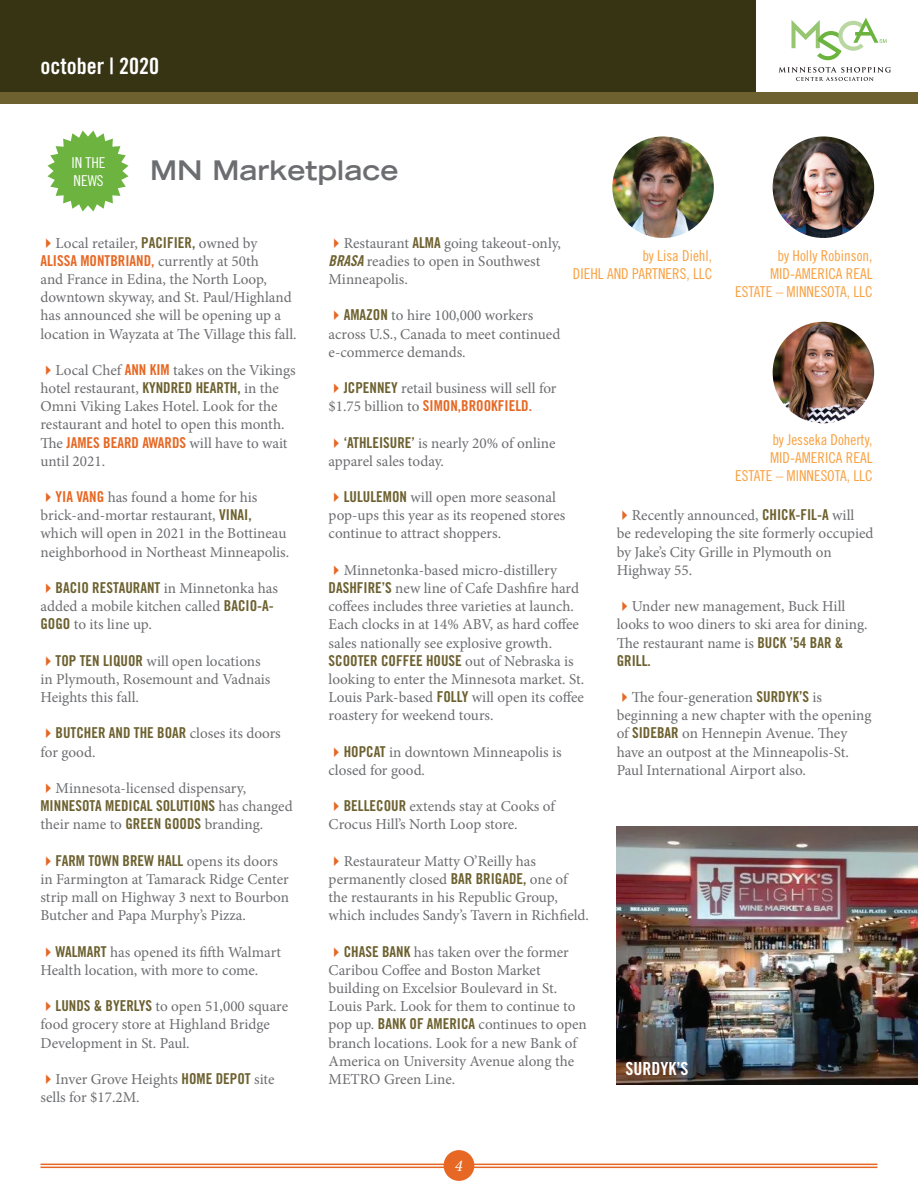
<style>
.page{position:relative;width:918px;height:1188px;background:#fff}
.page>*{position:absolute;margin:0;border:0;box-sizing:border-box;transform-origin:0 0}
.t1{font:700 expanded 27px "Trade Gothic LH";color:#6c6d70}
.t2{font:22.5px "Trade Gothic Bold Cond Twenty";color:#fff}
.t3{font:18px "Trade Gothic Bold Cond Twenty";color:#fff}
.t4{font:italic 16.5px "Minion Pro";color:#fff}
.t5{font:15.15px/18.1px "Minion Pro";color:#6c6d70}
.t6{font:15px "Trade Gothic Bold Cond Twenty";color:#6d6130}
.t7{font:15px/18px "Trade Gothic LT Std Cn 18";color:#f8a040;text-align:right}
.t8{font:15px "Trade Gothic Bold Cond Twenty";color:#e66824}
.t9{font:15px/18px "Trade Gothic LT Std Cn 18";color:#fff}
.s1{color:#e66824}
.s2{font-family:"Trade Gothic Bold Cond Twenty";font-size:15px;color:#6d6130}
.s3{font-family:"Minion Pro";font-size:15.15px;color:#6c6d70}
.s4{font-family:"Trade Gothic Bold Cond Twenty";font-size:15px;color:#e66824}
.s5{font-family:"Trade Gothic Bold Cond Twenty Obl";font-size:15px;color:#6d6130}
</style>
<div class="page">
<svg style="left:779px;top:67px;width:112px;height:14px"></svg>
<svg style="left:791px;top:18px;width:95px;height:42px"></svg>
<div style="left:0;top:0;width:756px;height:94px;background:#373414"></div>
<div style="left:0;top:92px;width:918px;height:12px;background:#6d6130"></div>
<hr style="left:40px;top:1164px;width:838px;height:1px;background:#e66824">
<hr style="left:40px;top:1167px;width:838px;height:1px;background:#e66824">
<div style="left:444px;top:1150px;width:30px;height:31px;background:#e66824;border-radius:50%"></div>
<img style="left:617px;top:826px;width:301px;height:259px">
<svg style="left:48px;top:131px;width:81px;height:81px"></svg>
<img style="left:773px;top:322px;width:101px;height:101px;border-radius:51px">
<img style="left:773px;top:136px;width:101px;height:102px;border-radius:51px">
<img style="left:612px;top:136px;width:102px;height:102px;border-radius:51px">
<h2 class="t2" style="left:40px;top:52px;width:120px">october | 2020</h2>
<p class="t9" style="left:71px;top:154px;width:36px">IN THE<br>NEWS</p>
<h1 class="t1" style="left:150px;top:153px;width:250px">MN Marketplace</h1>
<p class="t5" style="left:40px;top:234px;width:218px"><span class="s1">✔</span>Local retailer, <span class="s2">PACIFIER,</span> owned by</p>
<p class="t8" style="left:40px;top:251px;width:220px">ALISSA MONTBRIAND, <span class="s3">currently at 50th</span></p>
<p class="t5" style="left:40px;top:270px;width:258px">and France in Edina, the North Loop, downtown skyway, and St. Paul/Highland has announced she will be opening up a location in Wayzata at The Village this fall.</p>
<p class="t5" style="left:40px;top:361px;width:257px"><span class="s1">✔</span>Local Chef <span class="s4">ANN KIM</span> takes on the Vikings hotel restaurant, <span class="s2">KYNDRED HEARTH,</span> in the Omni Viking Lakes Hotel. Look for the restaurant and hotel to open this month.<br>The <span class="s4">JAMES BEARD AWARDS</span> will have to wait until 2021.</p>
<p class="t5" style="left:40px;top:488px;width:250px"><span class="s1">✔</span><span class="s4">YIA VANG</span> has found a home for his brick-and-mortar restaurant, <span class="s2">VINAI, </span>which will open in 2021 in the Bottineau neighborhood in Northeast Minneapolis.</p>
<p class="t6" style="left:40px;top:579px;width:239px"><span class="s1">✔</span>BACIO RESTAURANT <span class="s3">in Minnetonka has</span></p>
<p class="t5" style="left:40px;top:597px;width:235px">added a mobile kitchen called <span class="s2">BACIO-A-<br>GOGO</span> to its line up.</p>
<p class="t5" style="left:41px;top:652px;width:232px"><span class="s1">✔</span><span class="s2">TOP TEN LIQUOR</span> will open locations in Plymouth, Rosemount and Vadnais<br>Heights this fall.</p>
<p class="t6" style="left:41px;top:724px;width:242px"><span class="s1">✔</span>BUTCHER AND THE BOAR <span class="s3">closes its doors</span></p>
<p class="t5" style="left:40px;top:743px;width:57px">for good.</p>
<p class="t5" style="left:40px;top:779px;width:207px"><span class="s1">✔</span>Minnesota-licensed dispensary,</p>
<p class="t6" style="left:40px;top:797px;width:254px">MINNESOTA MEDICAL SOLUTIONS <span class="s3">has changed</span></p>
<p class="t5" style="left:40px;top:816px;width:224px">their name to <span class="s2">GREEN GOODS</span> branding.</p>
<p class="t6" style="left:40px;top:851px;width:239px"><span class="s1">✔</span>FARM TOWN BREW HALL <span class="s3">opens its doors</span></p>
<p class="t5" style="left:40px;top:870px;width:250px;text-align:justify">in Farmington at Tamarack Ridge Center strip mall on Highway 3 next to Bourbon Butcher and Papa Murphy’s Pizza.</p>
<p class="t5" style="left:40px;top:943px;width:242px"><span class="s1">✔</span><span class="s2">WALMART</span> has opened its fifth Walmart<br>Health location, with more to come.</p>
<p class="t5" style="left:40px;top:997px;width:249px"><span class="s1">✔</span><span class="s2">LUNDS &amp; BYERLYS</span> to open 51,000 square food grocery store at Highland Bridge<br>Development in St. Paul.</p>
<p class="t5" style="left:40px;top:1070px;width:236px"><span class="s1">✔</span>Inver Grove Heights <span class="s2">HOME DEPOT</span> site sells for $17.2M.</p>
<p class="t5" style="left:329px;top:234px;width:234px"><span class="s1">✔</span>Restaurant <span class="s2">ALMA</span> going takeout-only,<br><span class="s5">BRASA</span> readies to open in Southwest<br>Minneapolis.</p>
<p class="t5" style="left:329px;top:306px;width:233px"><span class="s1">✔</span><span class="s2">AMAZON</span> to hire 100,000 workers across U.S., Canada to meet continued e-commerce demands.</p>
<p class="t5" style="left:329px;top:379px;width:230px"><span class="s1">✔</span><span class="s2">JCPENNEY</span> retail business will sell for</p>
<p class="t8" style="left:329px;top:397px;width:205px"><span class="s3">$1.75 billion to</span> SIMON,BROOKFIELD.</p>
<p class="t5" style="left:329px;top:434px;width:229px"><span class="s1">✔</span><span class="s2">‘ATHLEISURE’</span> is nearly 20% of online apparel sales today.</p>
<p class="t5" style="left:329px;top:488px;width:238px"><span class="s1">✔</span><span class="s2">LULULEMON</span> will open more seasonal pop-ups this year as its reopened stores continue to attract shoppers.</p>
<p class="t5" style="left:329px;top:561px;width:252px"><span class="s1">✔</span>Minnetonka-based micro-distillery <span class="s2">DASHFIRE’S</span> new line of Cafe Dashfire hard coffees includes three varieties at launch.<br>Each clocks in at 14% ABV, as hard coffee sales nationally see explosive growth.</p>
<p class="t6" style="left:329px;top:651px;width:247px">SCOOTER COFFEE HOUSE <span class="s3">out of Nebraska is</span></p>
<p class="t5" style="left:329px;top:670px;width:257px;text-align:justify">looking to enter the Minnesota market. St.<br>Louis Park-based <span class="s2">FOLLY</span> will open its coffee roastery for weekend tours.</p>
<p class="t5" style="left:329px;top:743px;width:235px"><span class="s1">✔</span><span class="s2">HOPCAT</span> in downtown Minneapolis is closed for good.</p>
<p class="t5" style="left:329px;top:797px;width:228px"><span class="s1">✔</span><span class="s2">BELLECOUR</span> extends stay at Cooks of<br>Crocus Hill’s North Loop store.</p>
<p class="t5" style="left:329px;top:852px;width:262px"><span class="s1">✔</span>Restaurateur Matty O’Reilly has permanently closed <span class="s2">BAR BRIGADE,</span> one of the restaurants in his Republic Group, which includes Sandy’s Tavern in Richfield.</p>
<p class="t5" style="left:329px;top:943px;width:260px"><span class="s1">✔</span><span class="s2">CHASE BANK</span> has taken over the former Caribou Coffee and Boston Market building on Excelsior Boulevard in St.<br>Louis Park. Look for them to continue to pop up. <span class="s2">BANK OF AMERICA</span> continues to open branch locations. Look for a new Bank of America on University Avenue along the METRO Green Line.</p>
<p class="t7" style="left:573px;top:246px;width:141px">by Lisa Diehl,<br>DIEHL AND PARTNERS, LLC</p>
<p class="t7" style="left:735px;top:246px;width:139px">by Holly Robinson,<br>MID-AMERICA REAL<br>ESTATE – MINNESOTA, LLC</p>
<p class="t7" style="left:735px;top:430px;width:139px">by Jesseka Doherty,<br>MID-AMERICA REAL<br>ESTATE – MINNESOTA, LLC</p>
<p class="t5" style="left:617px;top:506px;width:258px"><span class="s1">✔</span>Recently announced, <span class="s2">CHICK-FIL-A</span> will<br>be redeveloping the site formerly occupied by Jake’s City Grille in Plymouth on<br>Highway 55.</p>
<p class="t5" style="left:617px;top:597px;width:253px"><span class="s1">✔</span>Under new management, Buck Hill looks to woo diners to ski area for dining.<br>The restaurant name is <span class="s2">BUCK ’54 BAR &amp;</span></p>
<p class="t6" style="left:617px;top:651px;width:36px">GRILL.</p>
<p class="t5" style="left:617px;top:688px;width:256px"><span class="s1">✔</span>The four-generation <span class="s2">SURDYK’S</span> is beginning a new chapter with the opening of <span class="s2">SIDEBAR</span> on Hennepin Avenue. They have an outpost at the Minneapolis-St.<br>Paul International Airport also.</p>
<p class="t3" style="left:626px;top:1058px;width:64px">SURDYK’S</p>
<p class="t4" style="left:455px;top:1154px;width:9px">4</p>
</div>
